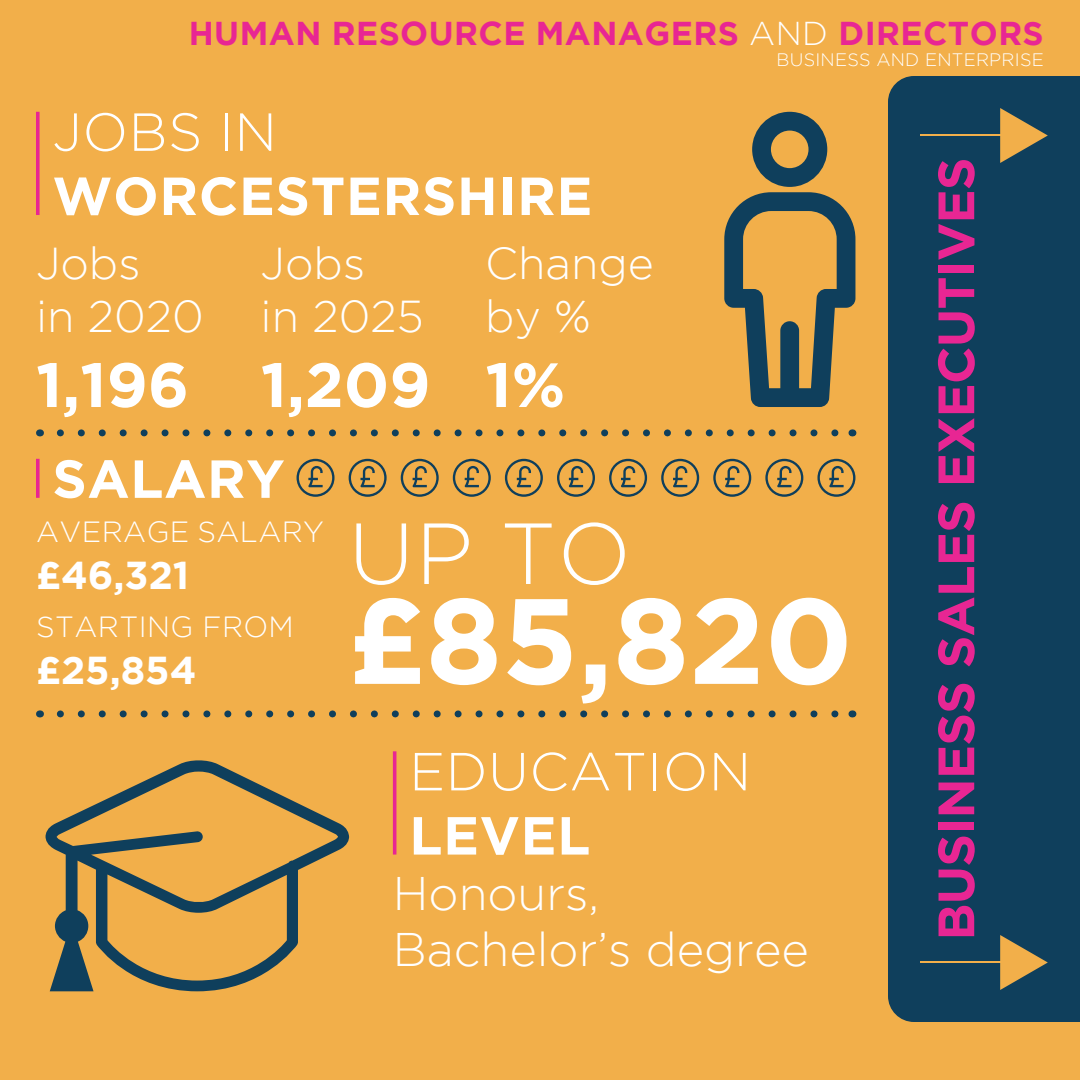
<style>
.page{position:relative;width:1080px;height:1080px;background:#f2af4a}
.page>*{position:absolute;margin:0;border:0;box-sizing:border-box;transform-origin:0 0}
.t1{font:700 121.1px "Gotham";color:#fff}
.t2{font:300 86.5px "Gotham";color:#fff}
.t3{font:700 62.4px "Gotham";color:#fff}
.t4{font:700 53.5px "Gotham";letter-spacing:.015em;color:#fff}
.t5{font:300 53.5px "Gotham";letter-spacing:.01em;color:#fff}
.t6{font:700 51px "Gotham";letter-spacing:-.015em;color:#e82693}
.t7{font:300 47px/56.4px "Gotham";color:#fff}
.t8{font:300 44.6px/53.5px "Gotham";color:#fff}
.t9{font:700 38.8px "Gotham";color:#fff}
.t10{font:700 33px "Gotham";letter-spacing:.015em;color:#e82693}
.t11{font:300 29.1px "Gotham";letter-spacing:.015em;color:#fff}
.t12{font:300 18px "Gotham";letter-spacing:.015em;color:#fff}
.s1{font-weight:300;color:#fff}
</style>
<div class="page">
<div style="left:888px;top:76px;width:192px;height:946px;background:#0f3f5c"></div>
<hr style="left:920px;top:135px;width:88px;height:1px;background:#f2af4a">
<svg style="left:1000px;top:108px;width:48px;height:55px"></svg>
<hr style="left:920px;top:962px;width:88px;height:1px;background:#f2af4a">
<svg style="left:1000px;top:935px;width:48px;height:55px"></svg>
<svg style="left:36px;top:112px;width:4px;height:103px"></svg>
<svg style="left:724px;top:112px;width:131px;height:295px"></svg>
<div style="left:780px;top:321px;width:19px;height:86px;background:#0f3f5c;border-radius:9px"></div>
<svg style="left:297px;top:459px;width:38px;height:38px"></svg>
<svg style="left:349px;top:459px;width:38px;height:38px"></svg>
<svg style="left:401px;top:459px;width:38px;height:38px"></svg>
<svg style="left:661px;top:459px;width:38px;height:38px"></svg>
<svg style="left:453px;top:459px;width:38px;height:38px"></svg>
<svg style="left:713px;top:459px;width:38px;height:38px"></svg>
<svg style="left:505px;top:459px;width:38px;height:38px"></svg>
<svg style="left:765px;top:459px;width:38px;height:38px"></svg>
<svg style="left:557px;top:459px;width:38px;height:38px"></svg>
<svg style="left:817px;top:459px;width:38px;height:38px"></svg>
<svg style="left:609px;top:459px;width:38px;height:38px"></svg>
<svg style="left:36px;top:459px;width:4px;height:39px"></svg>
<hr style="left:393px;top:751px;width:3px;height:104px;background:#e82693">
<svg style="left:46px;top:760px;width:303px;height:231px"></svg>
<svg style="left:60px;top:429px;width:779px;height:7px"></svg>
<svg style="left:60px;top:710px;width:779px;height:7px"></svg>
<p class="t10" style="left:189px;top:14px;width:856px">HUMAN RESOURCE MANAGERS <span class="s1">AND</span> DIRECTORS</p>
<p class="t12" style="left:777px;top:49px;width:269px">BUSINESS AND ENTERPRISE</p>
<h3 class="t5" style="left:52px;top:103px;width:226px">JOBS IN</h3>
<h3 class="t4" style="left:52px;top:165px;width:541px">WORCESTERSHIRE</h3>
<h3 class="t8" style="left:36px;top:236px;width:169px">Jobs<br>in 2020</h3>
<h3 class="t3" style="left:36px;top:349px;width:155px">1,196</h3>
<h3 class="t8" style="left:261px;top:236px;width:165px">Jobs<br>in 2025</h3>
<h3 class="t3" style="left:261px;top:349px;width:171px">1,209</h3>
<h3 class="t8" style="left:485px;top:236px;width:170px">Change by %</h3>
<h3 class="t3" style="left:485px;top:349px;width:82px">1%</h3>
<h3 class="t4" style="left:52px;top:448px;width:234px">SALARY</h3>
<p class="t11" style="left:36px;top:516px;width:289px">AVERAGE SALARY</p>
<p class="t9" style="left:36px;top:553px;width:155px">£46,321</p>
<p class="t11" style="left:36px;top:611px;width:259px">STARTING FROM</p>
<p class="t9" style="left:36px;top:648px;width:162px">£25,854</p>
<h2 class="t2" style="left:348px;top:506px;width:284px">UP TO</h2>
<h1 class="t1" style="left:348px;top:571px;width:507px">£85,820</h1>
<h3 class="t5" style="left:409px;top:742px;width:343px">EDUCATION</h3>
<h3 class="t4" style="left:409px;top:805px;width:183px">LEVEL</h3>
<h3 class="t7" style="left:393px;top:864px;width:418px">Honours,<br>Bachelor’s degree</h3>
<h3 class="t6" style="left:927px;top:940px;width:784px;rotate:-90deg">BUSINESS SALES EXECUTIVES</h3>
</div>
